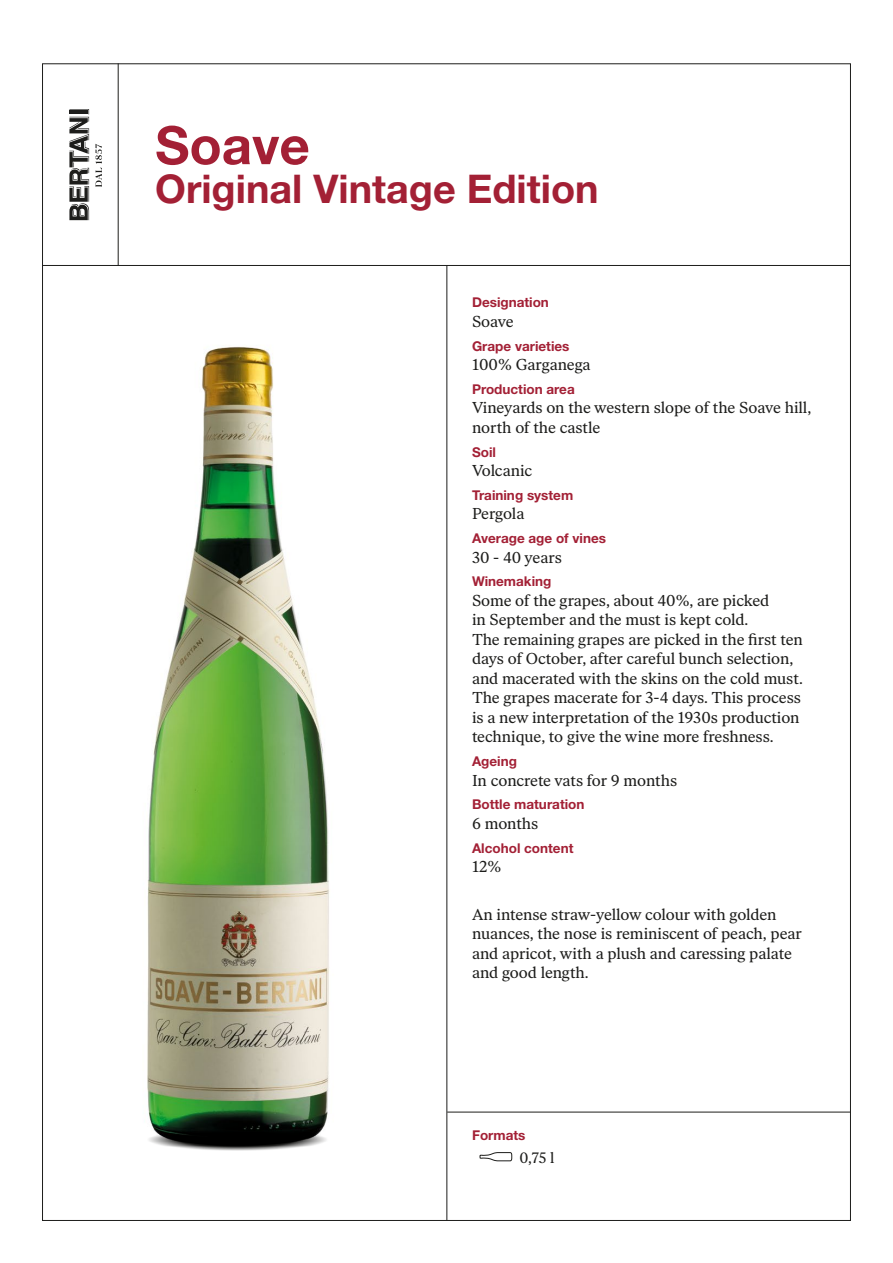
<style>
.page{position:relative;width:893px;height:1263px;background:#fff}
.page>*{position:absolute;margin:0;border:0;box-sizing:border-box;transform-origin:0 0}
.t1{font:700 52.8px "Helvetica Neue LT Std";color:#a32035}
.t2{font:700 39.6px "Helvetica Neue LT Std";color:#a32035}
.t3{font:15.75px/19.5px "Ivar Text";letter-spacing:-.005em;color:#1d1d1b}
.t4{font:15px "Ivar Text";color:#1d1d1b}
.t5{font:700 13.5px "Helvetica Neue LT Std";color:#a32035}
</style>
<div class="page">
<svg style="left:69px;top:109px;width:20px;height:111px"></svg>
<hr style="left:69px;top:110px;width:19px;height:4px;background:#1d1d1b">
<svg style="left:95px;top:144px;width:7px;height:43px"></svg>
<hr style="left:42px;top:265px;width:808px;height:1px;background:#1d1d1b">
<hr style="left:447px;top:265px;width:1px;height:955px;background:#1d1d1b">
<hr style="left:118px;top:63px;width:1px;height:203px;background:#1d1d1b">
<hr style="left:447px;top:1112px;width:403px;height:1px;background:#1d1d1b">
<svg style="left:479px;top:1152px;width:34px;height:9px"></svg>
<img style="left:147px;top:346px;width:183px;height:805px">
<h1 class="t1" style="left:155px;top:113px;width:156px">Soave</h1>
<h2 class="t2" style="left:155px;top:165px;width:445px">Original Vintage Edition</h2>
<p class="t5" style="left:472px;top:294px;width:78px">Designation</p>
<p class="t3" style="left:472px;top:312px;width:43px">Soave</p>
<p class="t5" style="left:472px;top:337px;width:99px">Grape varieties</p>
<p class="t3" style="left:472px;top:355px;width:120px">100% Garganega</p>
<p class="t5" style="left:472px;top:381px;width:104px">Production area</p>
<p class="t3" style="left:472px;top:398px;width:341px">Vineyards on the western slope of the Soave hill, north of the castle</p>
<p class="t5" style="left:472px;top:443px;width:25px">Soil</p>
<p class="t3" style="left:472px;top:461px;width:62px">Volcanic</p>
<p class="t5" style="left:472px;top:487px;width:103px">Training system</p>
<p class="t3" style="left:472px;top:504px;width:54px">Pergola</p>
<p class="t5" style="left:472px;top:530px;width:136px">Average age of vines</p>
<p class="t3" style="left:472px;top:547px;width:91px">30 - 40 years</p>
<p class="t5" style="left:472px;top:573px;width:81px">Winemaking</p>
<p class="t3" style="left:472px;top:591px;width:333px">Some of the grapes, about 40%, are picked<br>in September and the must is kept cold.<br>The remaining grapes are picked in the first ten days of October, after careful bunch selection, and macerated with the skins on the cold must.<br>The grapes macerate for 3-4 days. This process is a new interpretation of the 1930s production technique, to give the wine more freshness.</p>
<p class="t5" style="left:472px;top:753px;width:46px">Ageing</p>
<p class="t3" style="left:472px;top:770px;width:207px">In concrete vats for 9 months</p>
<p class="t5" style="left:472px;top:796px;width:114px">Bottle maturation</p>
<p class="t3" style="left:472px;top:814px;width:68px">6 months</p>
<p class="t5" style="left:472px;top:839px;width:103px">Alcohol content</p>
<p class="t3" style="left:472px;top:857px;width:31px">12%</p>
<p class="t3" style="left:472px;top:904px;width:331px">An intense straw-yellow colour with golden nuances, the nose is reminiscent of peach, pear and apricot, with a plush and caressing palate and good length.</p>
<p class="t5" style="left:472px;top:1127px;width:55px">Formats</p>
<p class="t4" style="left:519px;top:1149px;width:36px">0,75 l</p>
</div>
